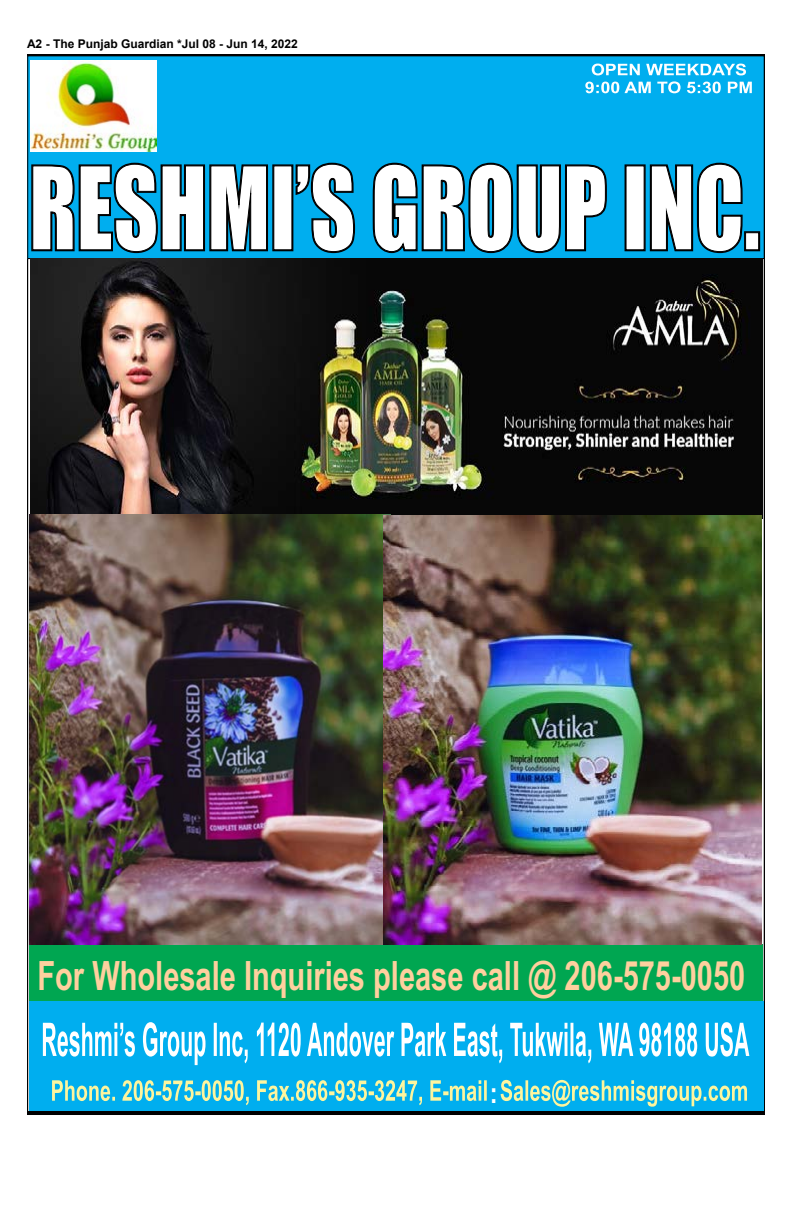
<style>
.page{position:relative;width:792px;height:1224px;background:#fff}
.page>*{position:absolute;margin:0;border:0;box-sizing:border-box;transform-origin:0 0}
.t1{font:700 40.4px "Arial";color:#fed09e;scale:.72 1}
.t2{font:700 28.4px "Arial";color:#fff;scale:.85 1}
.t3{font:700 12px "Arial";color:#000}
</style>
<div class="page">
<div style="left:28px;top:56px;width:736px;height:203px;background:#00aeef"></div>
<div style="left:27px;top:56px;width:738px;height:203px;border:1px solid #000"></div>
<svg style="left:30px;top:139px;width:731px;height:115px"></svg>
<svg style="left:32px;top:164px;width:727px;height:88px"></svg>
<svg style="left:592px;top:64px;width:154px;height:11px"></svg>
<svg style="left:585px;top:81px;width:167px;height:12px"></svg>
<img style="left:31px;top:60px;width:126px;height:91px">
<div style="left:29px;top:945px;width:733px;height:57px;background:#00a651"></div>
<img style="left:30px;top:259px;width:733px;height:259px">
<img style="left:30px;top:515px;width:353px;height:430px">
<img style="left:383px;top:515px;width:379px;height:430px">
<div style="left:29px;top:1002px;width:734px;height:109px;background:#00aeef"></div>
<svg style="left:43px;top:1022px;width:258px;height:43px"></svg>
<svg style="left:307px;top:1023px;width:326px;height:40px"></svg>
<svg style="left:639px;top:1022px;width:110px;height:35px"></svg>
<svg style="left:52px;top:1080px;width:695px;height:27px"></svg>
<p class="t3" style="left:27px;top:36px;width:272px">A2 - The Punjab Guardian *Jul 08 - Jun 14, 2022</p>
<p class="t1" style="left:38px;top:948px;width:985px">For Wholesale Inquiries please call @ 206-575-0050</p>
<p class="t2" style="left:490px;top:1073px;width:11px">:</p>
</div>
